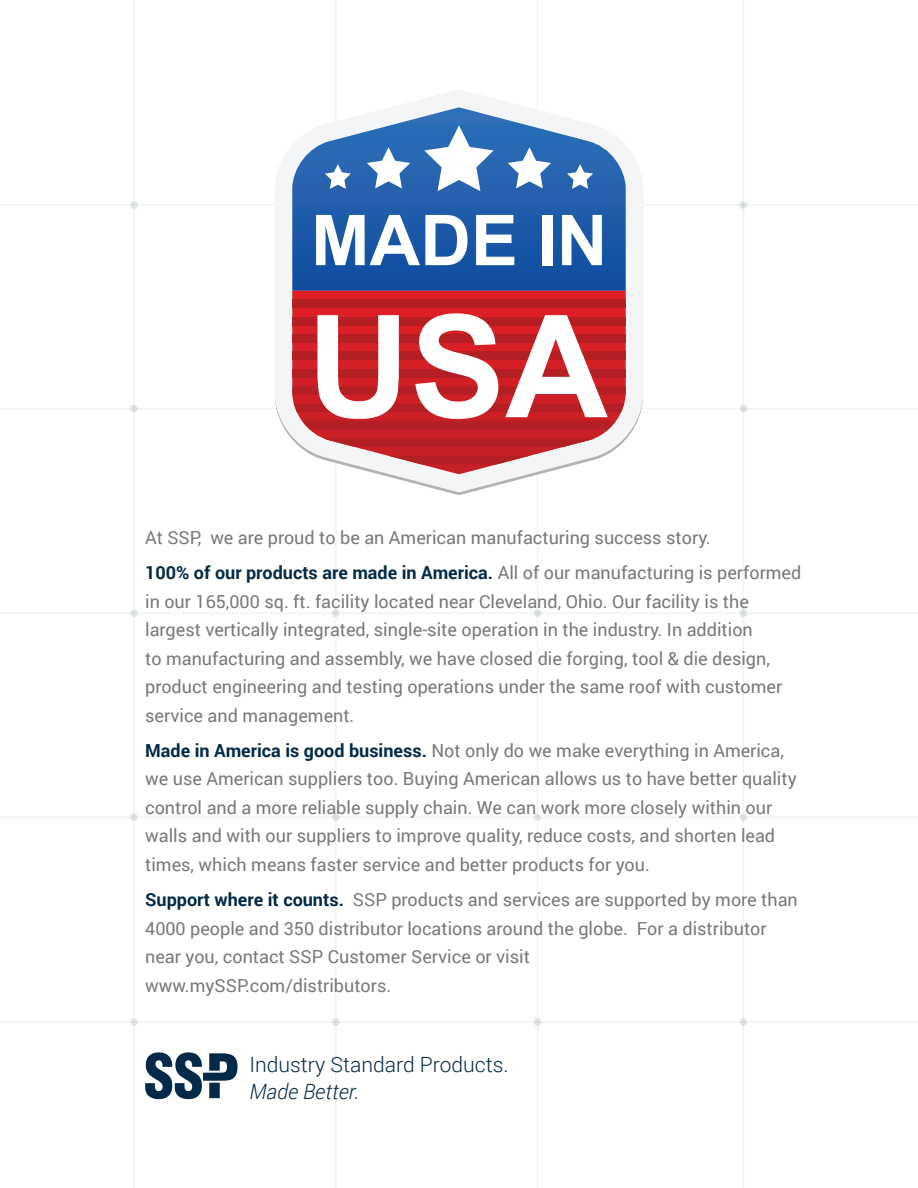
<style>
.page{position:relative;width:918px;height:1188px;background:#fff}
.page>*{position:absolute;margin:0;border:0;box-sizing:border-box;transform-origin:0 0}
.t1{font:300 21px "Roboto";color:#042a47}
.t2{font:italic 300 21px "Roboto";color:#042a47}
.t3{font:18px/28.5px "Roboto";color:#76787b}
.s1{font-weight:700;color:#042a47}
</style>
<div class="page">
<hr style="left:133px;top:0;width:2px;height:1188px;background:#042a47">
<hr style="left:335px;top:0;width:2px;height:1188px;background:#042a47">
<hr style="left:537px;top:0;width:1px;height:1188px;background:#042a47">
<hr style="left:743px;top:0;width:1px;height:1188px;background:#042a47">
<hr style="left:0;top:1021px;width:918px;height:2px;background:#042a47">
<hr style="left:0;top:817px;width:918px;height:1px;background:#042a47">
<hr style="left:0;top:612px;width:918px;height:2px;background:#042a47">
<hr style="left:0;top:408px;width:918px;height:2px;background:#042a47">
<hr style="left:0;top:204px;width:918px;height:2px;background:#042a47">
<div style="left:130px;top:813px;width:8px;height:8px;border:2px solid #042a47;border-radius:50%"></div>
<div style="left:131px;top:405px;width:6px;height:7px;background:#d2d9de;border-radius:50%"></div>
<div style="left:130px;top:405px;width:8px;height:7px;border:2px solid #042a47;border-radius:50%"></div>
<div style="left:332px;top:813px;width:8px;height:8px;border:2px solid #042a47;border-radius:50%"></div>
<div style="left:534px;top:813px;width:7px;height:8px;border:2px solid #042a47;border-radius:50%"></div>
<div style="left:740px;top:813px;width:7px;height:8px;border:2px solid #042a47;border-radius:50%"></div>
<div style="left:740px;top:405px;width:6px;height:7px;background:#d0d7dd;border-radius:50%"></div>
<div style="left:740px;top:405px;width:7px;height:7px;border:2px solid #042a47;border-radius:50%"></div>
<div style="left:130px;top:1018px;width:8px;height:8px;border:2px solid #042a47;border-radius:50%"></div>
<div style="left:130px;top:609px;width:8px;height:8px;border:2px solid #042a47;border-radius:50%"></div>
<div style="left:130px;top:201px;width:8px;height:8px;border:2px solid #042a47;border-radius:50%"></div>
<div style="left:332px;top:1018px;width:8px;height:8px;border:2px solid #042a47;border-radius:50%"></div>
<div style="left:332px;top:609px;width:8px;height:8px;border:2px solid #042a47;border-radius:50%"></div>
<div style="left:534px;top:1018px;width:7px;height:8px;border:2px solid #042a47;border-radius:50%"></div>
<div style="left:534px;top:609px;width:7px;height:8px;border:2px solid #042a47;border-radius:50%"></div>
<div style="left:740px;top:1018px;width:7px;height:8px;border:2px solid #042a47;border-radius:50%"></div>
<div style="left:740px;top:609px;width:7px;height:8px;border:2px solid #042a47;border-radius:50%"></div>
<div style="left:740px;top:201px;width:7px;height:8px;border:2px solid #042a47;border-radius:50%"></div>
<svg style="left:275px;top:89px;width:368px;height:403px"></svg>
<svg style="left:292px;top:107px;width:334px;height:184px"></svg>
<svg style="left:424px;top:125px;width:70px;height:66px"></svg>
<svg style="left:367px;top:147px;width:43px;height:41px"></svg>
<svg style="left:508px;top:147px;width:43px;height:41px"></svg>
<svg style="left:325px;top:164px;width:26px;height:25px"></svg>
<svg style="left:567px;top:164px;width:26px;height:25px"></svg>
<svg style="left:316px;top:215px;width:152px;height:50px"></svg>
<svg style="left:476px;top:215px;width:38px;height:50px"></svg>
<div style="left:542px;top:215px;width:10px;height:50px;background:#fff"></div>
<svg style="left:562px;top:215px;width:40px;height:50px"></svg>
<svg style="left:292px;top:291px;width:334px;height:183px"></svg>
<svg style="left:387px;top:456px;width:144px;height:8px"></svg>
<svg style="left:323px;top:438px;width:272px;height:9px;background:#ba3539"></svg>
<div style="left:292px;top:299px;width:334px;height:9px;background:#b31f23"></div>
<svg style="left:292px;top:313px;width:334px;height:117px"></svg>
<svg style="left:145px;top:1052px;width:93px;height:47px"></svg>
<p class="t3" style="left:145px;top:523px;width:567px">At SSP, we are proud to be an American manufacturing success story.</p>
<p class="t3" style="left:145px;top:558px;width:658px"><span class="s1">100% of our products are made in America.</span> All of our manufacturing is performed in our 165,000 sq. ft. facility located near Cleveland, Ohio. Our facility is the largest vertically integrated, single-site operation in the industry. In addition<br>to manufacturing and assembly, we have closed die forging, tool &amp; die design, product engineering and testing operations under the same roof with customer service and management.</p>
<p class="t3" style="left:145px;top:736px;width:653px"><span class="s1">Made in America is good business.</span> Not only do we make everything in America, we use American suppliers too. Buying American allows us to have better quality control and a more reliable supply chain. We can work more closely within our walls and with our suppliers to improve quality, reduce costs, and shorten lead times, which means faster service and better products for you.</p>
<p class="t3" style="left:145px;top:885px;width:654px"><span class="s1">Support where it counts.</span> SSP products and services are supported by more than 4000 people and 350 distributor locations around the globe. For a distributor near you, contact SSP Customer Service or visit<br>www.mySSP.com/distributors.</p>
<p class="t1" style="left:249px;top:1050px;width:261px">Industry Standard Products.</p>
<p class="t2" style="left:249px;top:1077px;width:111px">Made Better.</p>
</div>
